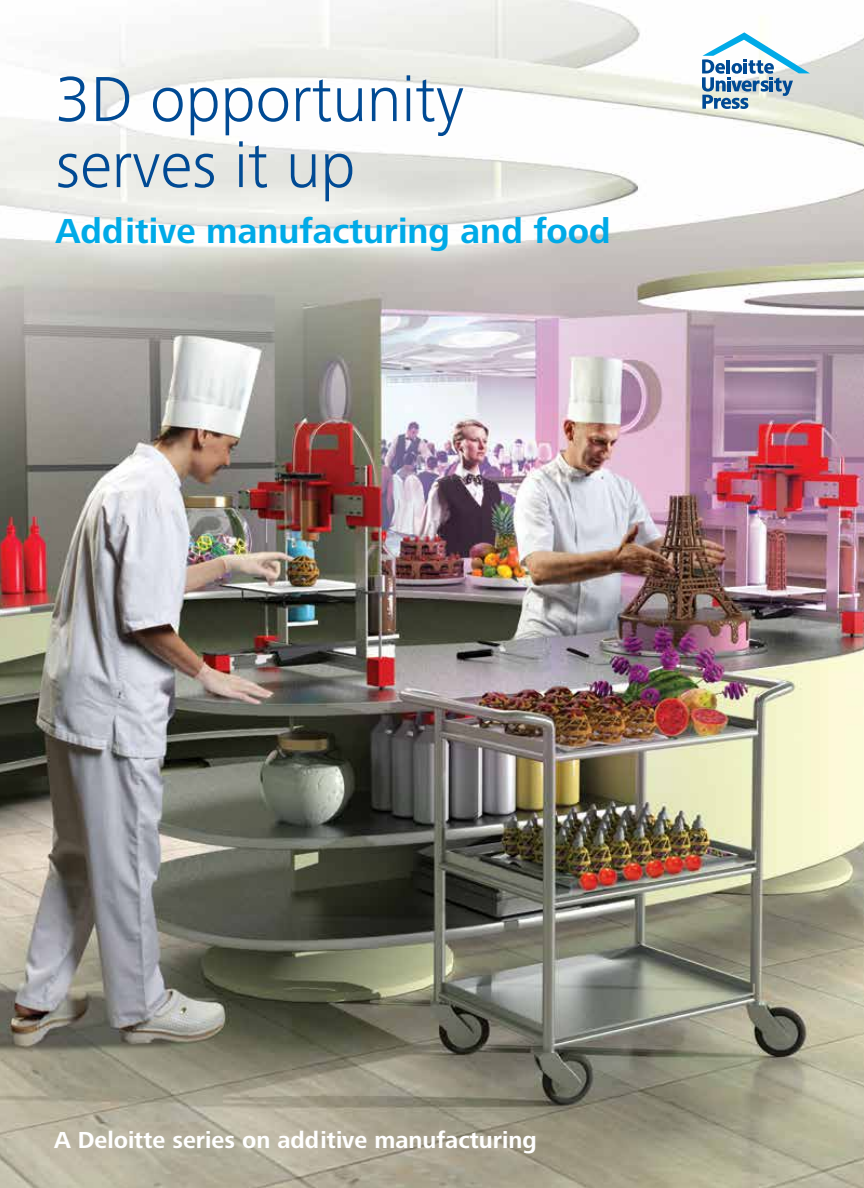
<style>
.page{position:relative;width:864px;height:1188px;background:#fff}
.page>*{position:absolute;margin:0;border:0;box-sizing:border-box;transform-origin:0 0}
.t1{font:300 66px/66px "Frutiger Next Pro";color:#004a94}
.t2{font:700 36px "Frutiger Next Pro";color:#00aae7}
.t3{font:700 24px "Frutiger Next Pro";color:#fff}
</style>
<div class="page">
<img style="left:0;top:0;width:864px;height:1188px">
<svg style="left:702px;top:32px;width:108px;height:77px"></svg>
<h1 class="t1" style="left:56px;top:66px;width:410px">3D opportunity serves it up</h1>
<h2 class="t2" style="left:56px;top:211px;width:557px">Additive manufacturing and food</h2>
<p class="t3" style="left:54px;top:1126px;width:484px">A Deloitte series on additive manufacturing</p>
</div>
